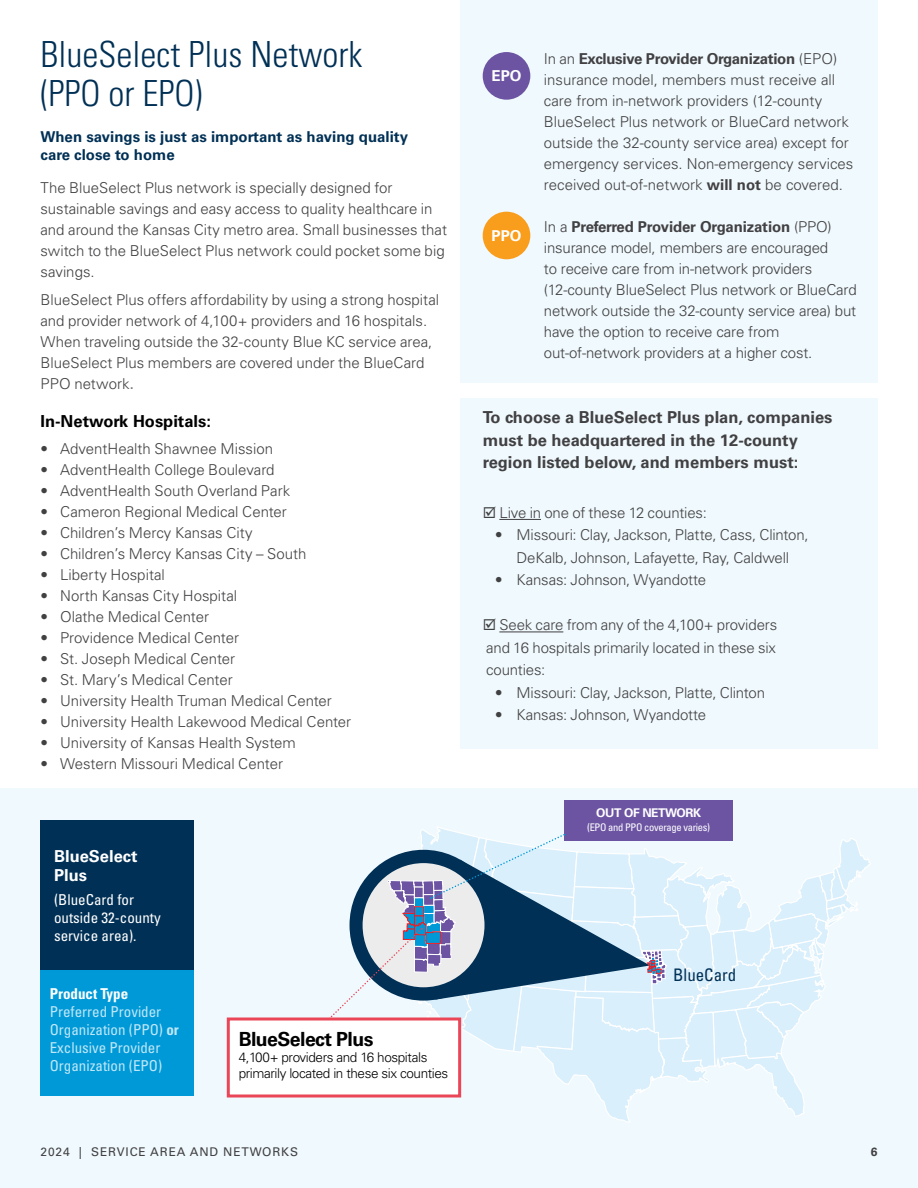
<style>
.page{position:relative;width:918px;height:1188px;background:#fff}
.page>*{position:absolute;margin:0;border:0;box-sizing:border-box;transform-origin:0 0}
.t1{font:300 condensed 36px/39px "Univers LT Std";color:#003055}
.t2{font:700 19.5px "Univers LT Std";letter-spacing:-.03em;color:#000}
.t3{font:condensed 17.25px "Univers LT Std";color:#003055}
.t4{font:700 16.5px/22.5px "Univers LT Std";color:#414042}
.t5{font:700 16.5px "Univers LT Std";color:#000}
.t6{font:700 16.5px/19.8px "Univers LT Std";color:#fff}
.t7{font:300 15px/21px "Univers LT Std";color:#414042}
.t8{font:condensed 15px/18px "Univers LT Std";color:#bfe7f7}
.t9{font:700 15px/18px "Univers LT Std";color:#003055}
.t10{font:condensed 15px/18px "Univers LT Std";color:#fff}
.t11{font:700 condensed 15px "Univers LT Std";color:#fff}
.t12{font:700 15px "Univers LT Std";color:#fff}
.t13{font:300 13.5px/16.2px "Univers LT Std";letter-spacing:-.03em;color:#000}
.t14{font:12px "Univers LT Std";letter-spacing:.07em;color:#414042}
.t15{font:700 12px "Univers LT Std";letter-spacing:-.03em;color:#fff}
.t16{font:700 12px "Univers LT Std";color:#414042}
.t17{font:condensed 10.5px "Univers LT Std";letter-spacing:-.03em;color:#fff}
.s1{font-weight:400;color:#797b7d}
.s2{font-weight:700}
.s3{font-weight:400}
</style>
<div class="page">
<div style="left:0;top:788px;width:918px;height:400px;background:#f0f9fd"></div>
<div style="left:40px;top:821px;width:154px;height:274px;background:#0099d8"></div>
<div style="left:40px;top:821px;width:154px;height:149px;background:#003055"></div>
<div style="left:564px;top:801px;width:169px;height:40px;background:#6c54a3"></div>
<div style="left:460px;top:0;width:418px;height:382px;background:#f0f9fd"></div>
<div style="left:460px;top:399px;width:418px;height:350px;background:#f0f9fd"></div>
<div style="left:483px;top:52px;width:47px;height:48px;background:#6c54a3;border-radius:50%"></div>
<div style="left:483px;top:212px;width:47px;height:47px;background:#f99d1c;border-radius:50%"></div>
<div style="left:227px;top:1018px;width:234px;height:80px;background:#fff;border:3px solid #ea4657"></div>
<svg style="left:329px;top:827px;width:542px;height:295px"></svg>
<hr style="left:499px;top:519px;width:42px;height:1px;background:#414042">
<hr style="left:499px;top:632px;width:64px;height:1px;background:#414042">
<h1 class="t1" style="left:40px;top:34px;width:323px">BlueSelect Plus Network (PPO or EPO)</h1>
<p class="t9" style="left:40px;top:127px;width:369px">When savings is just as important as having quality care close to home</p>
<p class="t7" style="left:40px;top:178px;width:408px">The BlueSelect Plus network is specially designed for sustainable savings and easy access to quality healthcare in and around the Kansas City metro area. Small businesses that switch to the BlueSelect Plus network could pocket some big savings.</p>
<p class="t7" style="left:40px;top:289px;width:400px">BlueSelect Plus offers affordability by using a strong hospital and provider network of 4,100+ providers and 16 hospitals.<br>When traveling outside the 32-county Blue KC service area, BlueSelect Plus members are covered under the BlueCard PPO network<span class="s1">.</span></p>
<p class="t5" style="left:40px;top:411px;width:172px">In-Network Hospitals:</p>
<p class="t7" style="left:40px;top:439px;width:234px">• AdventHealth Shawnee Mission</p>
<p class="t7" style="left:40px;top:460px;width:236px">• AdventHealth College Boulevard</p>
<p class="t7" style="left:40px;top:481px;width:251px">• AdventHealth South Overland Park</p>
<p class="t7" style="left:40px;top:502px;width:248px">• Cameron Regional Medical Center</p>
<p class="t7" style="left:40px;top:523px;width:214px">• Children’s Mercy Kansas City</p>
<p class="t7" style="left:40px;top:544px;width:268px">• Children’s Mercy Kansas City – South</p>
<p class="t7" style="left:40px;top:565px;width:126px">• Liberty Hospital</p>
<p class="t7" style="left:40px;top:586px;width:198px">• North Kansas City Hospital</p>
<p class="t7" style="left:40px;top:607px;width:170px">• Olathe Medical Center</p>
<p class="t7" style="left:40px;top:628px;width:200px">• Providence Medical Center</p>
<p class="t7" style="left:40px;top:649px;width:196px">• St. Joseph Medical Center</p>
<p class="t7" style="left:40px;top:670px;width:194px">• St. Mary’s Medical Center</p>
<p class="t7" style="left:40px;top:691px;width:293px">• University Health Truman Medical Center</p>
<p class="t7" style="left:40px;top:712px;width:312px">• University Health Lakewood Medical Center</p>
<p class="t7" style="left:40px;top:733px;width:257px">• University of Kansas Health System</p>
<p class="t7" style="left:40px;top:754px;width:244px">• Western Missouri Medical Center</p>
<p class="t6" style="left:54px;top:846px;width:85px">BlueSelect<br>Plus</p>
<p class="t10" style="left:54px;top:891px;width:108px">(BlueCard for outside 32-county service area).</p>
<p class="t11" style="left:50px;top:985px;width:80px">Product Type</p>
<p class="t8" style="left:50px;top:1003px;width:131px">Preferred Provider<br>Organization (PPO) <span class="s2">or<br></span>Exclusive Provider<br>Organization (EPO)</p>
<h2 class="t2" style="left:239px;top:1027px;width:136px">BlueSelect Plus</h2>
<p class="t13" style="left:239px;top:1049px;width:211px">4,100+ providers and 16 hospitals primarily located in these six counties</p>
<p class="t12" style="left:492px;top:67px;width:31px">EPO</p>
<p class="t12" style="left:492px;top:227px;width:31px">PPO</p>
<p class="t7" style="left:544px;top:49px;width:311px">In an <span class="s2">Exclusive Provider Organization</span> (EPO) insurance model, members must receive all care from in-network providers (12-county BlueSelect Plus network or BlueCard network outside the 32-county service area) except for emergency services. Non-emergency services received out-of-network <span class="s2">will not</span> be covered.</p>
<p class="t7" style="left:544px;top:217px;width:314px">In a <span class="s2">Preferred Provider Organization</span> (PPO) insurance model, members are encouraged<br>to receive care from in-network providers (12-county BlueSelect Plus network or BlueCard network outside the 32-county service area) but have the option to receive care from out-of-network providers at a higher cost.</p>
<p class="t4" style="left:483px;top:406px;width:351px">To choose a BlueSelect Plus plan, companies must be headquartered in the 12-county region listed below, and members must:</p>
<p class="t7" style="left:483px;top:502px;width:226px">☑ Live in one of these 12 counties:</p>
<p class="t7" style="left:496px;top:524px;width:314px;line-height:22.5px;text-align:center"><span class="s3">•</span> Missouri: Clay, Jackson, Platte, Cass, Clinton,<br>DeKalb, Johnson, Lafayette, Ray, Caldwell</p>
<p class="t7" style="left:496px;top:570px;width:211px"><span class="s3">•</span> Kansas: Johnson, Wyandotte</p>
<p class="t7" style="left:483px;top:614px;width:296px;line-height:22.5px;text-align:justify">☑ Seek care from any of the 4,100+ providers and 16 hospitals primarily located in these six counties:</p>
<p class="t7" style="left:496px;top:682px;width:270px"><span class="s3">•</span> Missouri: Clay, Jackson, Platte, Clinton</p>
<p class="t7" style="left:496px;top:705px;width:211px"><span class="s3">•</span> Kansas: Johnson, Wyandotte</p>
<p class="t15" style="left:596px;top:806px;width:106px">OUT OF NETWORK</p>
<p class="t17" style="left:587px;top:821px;width:124px">(EPO and PPO coverage varies)</p>
<p class="t3" style="left:673px;top:964px;width:65px">BlueCard</p>
<p class="t14" style="left:40px;top:1145px;width:259px">2024 | SERVICE AREA AND NETWORKS</p>
<p class="t16" style="left:871px;top:1145px;width:8px">6</p>
</div>
